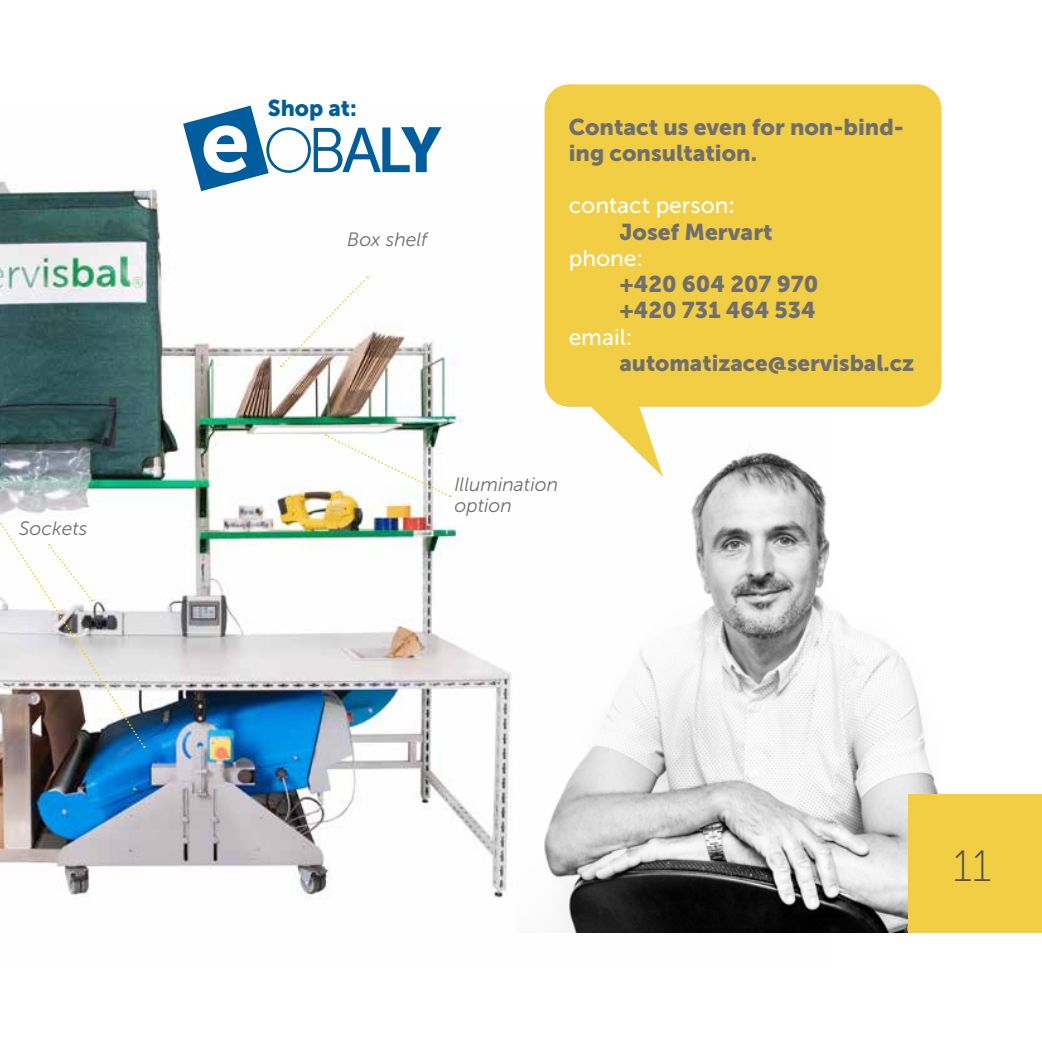
<style>
.page{position:relative;width:1042px;height:1042px;background:#fff}
.page>*{position:absolute;margin:0;border:0;box-sizing:border-box;transform-origin:0 0}
.t1{font:43.75px "Museo Sans 100";color:#545051}
.t2{font:22.75px/26.2px "Museo Sans 900";color:#706f6f}
.t3{font:22.75px "Museo Sans 500";color:#fff}
.t4{font:22.75px "Museo Sans 900";color:#005d9d}
.t5{font:italic 19.25px/21px "Museo Sans 300";color:#706f6f}
.s1{font-family:"Museo Sans 700"}
</style>
<div class="page">
<img style="left:0;top:105px;width:564px;height:794px">
<img style="left:516px;top:435px;width:423px;height:498px">
<div style="left:908px;top:794px;width:134px;height:139px;background:#f2ce44"></div>
<div style="left:544px;top:84px;width:397px;height:323px;background:#f2ce44;border-radius:25px"></div>
<svg style="left:575px;top:406px;width:88px;height:71px"></svg>
<svg style="left:183px;top:106px;width:258px;height:85px"></svg>
<svg style="left:325px;top:434px;width:125px;height:64px"></svg>
<svg style="left:281px;top:276px;width:87px;height:91px"></svg>
<img style="left:0;top:173px;width:144px;height:573px">
<p class="t5" style="left:19px;top:518px;width:69px">Sockets</p>
<p class="t4" style="left:268px;top:95px;width:91px">Shop at:</p>
<p class="t5" style="left:347px;top:229px;width:82px">Box shelf</p>
<p class="t2" style="left:569px;top:113px;width:337px">Contact us even for non-bind&shy;ing consultation.</p>
<p class="t3" style="left:569px;top:193px;width:168px">contact person<span class="s1">:</span></p>
<p class="t2" style="left:619px;top:218px;width:155px">Josef Mervart</p>
<p class="t3" style="left:569px;top:246px;width:76px">phone:</p>
<p class="t2" style="left:619px;top:271px;width:200px">+420 604 207 970 +420 731 464 534</p>
<p class="t3" style="left:569px;top:324px;width:65px">email:</p>
<p class="t2" style="left:619px;top:350px;width:296px">automatizace@servisbal.cz</p>
<p class="t5" style="left:454px;top:474px;width:105px">Illumination option</p>
<h1 class="t1" style="left:953px;top:842px;width:40px">11</h1>
</div>
